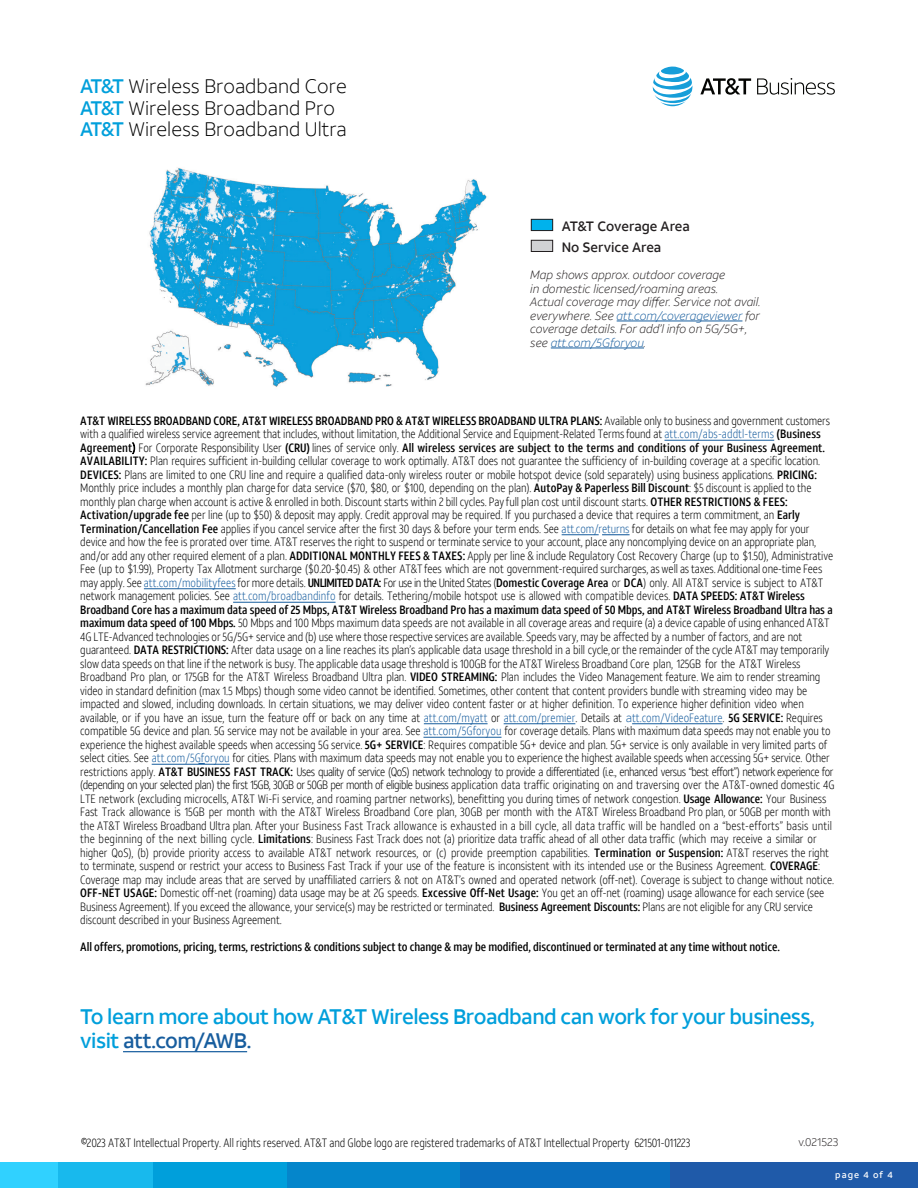
<style>
.page{position:relative;width:918px;height:1188px;background:#fff}
.page>*{position:absolute;margin:0;border:0;box-sizing:border-box;transform-origin:0 0}
.More_Info{font:500 21px/24px "ATT Aleck Sans";letter-spacing:-.025em;color:#009fdb}
.t1{font:300 19.5px/21.3px "ATT Aleck Sans";color:#000}
.t2{font:500 13.5px "ATT Aleck Sans";color:#231f20}
.More_Info-2{font:300 12px/13.5px "ATT Aleck Cd";letter-spacing:-.01em;color:#000}
.t3{font:italic 300 12px/13.5px "ATT Aleck Sans";color:#231f20}
.More_Info-3{font:500 12px "ATT Aleck Cd";letter-spacing:-.01em;color:#000}
.Legal{font:300 12px "ATT Aleck Cd";letter-spacing:-.01em;color:#000}
.t4{font:300 11.25px "ATT Aleck Sans";color:#231f20}
.t5{font:500 9px "ATT Aleck Sans";letter-spacing:.12em;color:#fff}
.s1{font-weight:500;color:#009fdb}
.s2{color:#175d9e}
.s3{font-weight:500}
.s4{font-family:"ATT Aleck Sans";color:#175d9e}
</style>
<div class="page">
<div style="left:669px;top:1163px;width:249px;height:25px;background:#1f5aa9"></div>
<div style="left:459px;top:1163px;width:211px;height:25px;background:#0a6ebe"></div>
<div style="left:287px;top:1163px;width:172px;height:25px;background:#0586cb"></div>
<div style="left:153px;top:1163px;width:134px;height:25px;background:#009fdb"></div>
<div style="left:57px;top:1163px;width:96px;height:25px;background:#18b9ed"></div>
<div style="left:0;top:1162px;width:57px;height:26px;background:#30d1ff"></div>
<svg style="left:700px;top:78px;width:135px;height:17px"></svg>
<svg style="left:653px;top:67px;width:39px;height:39px"></svg>
<hr style="left:617px;top:321px;width:125px;height:1px;background:#175d9e">
<hr style="left:551px;top:348px;width:93px;height:1px;background:#175d9e">
<div style="left:531px;top:240px;width:22px;height:12px;background:#d1d2d4"></div>
<div style="left:531px;top:240px;width:22px;height:12px;border:1px solid #231f20"></div>
<div style="left:531px;top:219px;width:22px;height:12px;background:#00b2ec"></div>
<div style="left:531px;top:219px;width:22px;height:12px;border:1px solid #231f20"></div>
<img style="left:145px;top:167px;width:342px;height:220px">
<hr style="left:665px;top:440px;width:109px;height:1px;background:#175d9e">
<hr style="left:562px;top:534px;width:37px;height:1px;background:#175d9e">
<svg style="left:602px;top:534px;width:28px;height:1px"></svg>
<hr style="left:144px;top:588px;width:92px;height:1px;background:#175d9e">
<hr style="left:233px;top:602px;width:103px;height:1px;background:#175d9e">
<hr style="left:424px;top:723px;width:64px;height:1px;background:#175d9e">
<hr style="left:504px;top:723px;width:71px;height:1px;background:#175d9e">
<hr style="left:632px;top:723px;width:91px;height:1px;background:#175d9e">
<hr style="left:423px;top:737px;width:79px;height:1px;background:#175d9e">
<hr style="left:152px;top:764px;width:78px;height:1px;background:#175d9e">
<hr style="left:123px;top:1051px;width:124px;height:1px;background:#175d9e">
<h2 class="t1" style="left:80px;top:76px;width:268px"><span class="s1">AT&amp;T</span> Wireless Broadband Core<br><span class="s1">AT&amp;T</span> Wireless Broadband Pro<br><span class="s1">AT&amp;T</span> Wireless Broadband Ultra</h2>
<p class="t2" style="left:562px;top:217px;width:130px">AT&amp;T Coverage Area</p>
<p class="t2" style="left:562px;top:238px;width:101px">No Service Area</p>
<p class="t3" style="left:530px;top:268px;width:232px">Map shows approx. outdoor coverage<br>in domestic licensed/roaming areas.<br>Actual coverage may differ. Service not avail. everywhere. See <span class="s2">att.com/coverageviewer</span> for coverage details. For add’l info on 5G/5G+, see <span class="s2">att.com/5Gforyou</span>.</p>
<p class="More_Info-2" style="left:80px;top:414px;width:756px"><span class="s3">AT&amp;T WIRELESS BROADBAND CORE, AT&amp;T WIRELESS BROADBAND PRO &amp; AT&amp;T WIRELESS BROADBAND ULTRA PLANS:</span> Available only to business and government customers with a qualified wireless service agreement that includes, without limitation, the Additional Service and Equipment-Related Termsfound at <span class="s2">att.com/abs-addtl-terms</span> <span class="s3">(Business Agreement</span>.) For Corporate Responsibility User <span class="s3">(CRU)</span> lines of service only. <span class="s3">All wireless services are subject to the terms and conditions of your Business Agreement.<br>AVAILABILITY:</span> Plan requires sufficient in-building cellular coverage to work optimally. AT&amp;T does not guarantee the sufficiency of in-building coverage at a specific location.<br><span class="s3">DEVICES:</span> Plans are limited to one CRU line and require a qualified data-only wireless router or mobile hotspot device (sold separately) using business applications. <span class="s3">PRICING:<br></span>Monthly price includes a monthly plan charge for data service ($70, $80, or $100, depending on the plan). <span class="s3">AutoPay &amp; Paperless Bill Discount</span>: $5 discount is applied to the monthly plan charge when account is active &amp; enrolled in both. Discount starts within 2 bill cycles. Pay full plan cost until discount starts. <span class="s3">OTHER RESTRICTIONS &amp; FEES:<br>Activation/upgrade fee</span> per line (up to $50) &amp; deposit may apply. Credit approval may be required. If you purchased a device that requires a term commitment, an <span class="s3">Early Termination/Cancellation Fee</span> applies if you cancel service after the first 30 days &amp; before your term ends. See <span class="s2">att.com/returns</span> for details on what fee may apply for your device and how the fee is prorated over time. AT&amp;T reserves the right to suspend or terminate service to your account, place any noncomplying device on an appropriate plan, and/or add any other required element of a plan. <span class="s3">ADDITIONAL MONTHLY FEES &amp; TAXES:</span> Apply per line &amp; include Regulatory Cost Recovery Charge (up to $1.50), Administrative Fee (up to $1.99), Property Tax Allotment surcharge ($0.20-$0.45) &amp; other AT&amp;T fees which are not government-required surcharges, as well as taxes. Additional one-time Fees may apply. See <span class="s2">att.com/mobilityfees</span> for more details. <span class="s3">UNLIMITED DATA:</span> For use in the United States (<span class="s3">Domestic Coverage Area</span> or <span class="s3">DCA</span>) only. All AT&amp;T service is subject to AT&amp;T network management policies. See <span class="s2">att.com/broadbandinfo</span> for details. Tethering/mobile hotspot use is allowed with compatible devices. <span class="s3">DATA SPEEDS: AT&amp;T Wireless Broadband Core has a maximum data speed of 25 Mbps, AT&amp;T Wireless Broadband Pro has a maximum data speed of 50 Mbps, and AT&amp;T Wireless Broadband Ultra has a maximum data speed of 100 Mbps.</span> 50 Mbps and 100 Mbps maximum data speeds are not available in all coverage areas and require (a) a device capable of using enhanced AT&amp;T 4G LTE-Advanced technologies or 5G/5G+ service and (b) use where those respective services are available. Speeds vary, may be affected by a number of factors, and are not guaranteed. <span class="s3">DATA RESTRICTIONS:</span> After data usage on a line reaches its plan’s applicable data usage threshold in a bill cycle, or the remainder of the cycle AT&amp;T may temporarily slow data speeds on that line if the network is busy. The applicable data usage threshold is 100GB for the AT&amp;T Wireless Broadband Core plan, 125GB for the AT&amp;T Wireless Broadband Pro plan, or 175GB for the AT&amp;T Wireless Broadband Ultra plan. <span class="s3">VIDEO STREAMING:</span> Plan includes the Video Management feature. We aim to render streaming video in standard definition (max 1.5 Mbps) though some video cannot be identified. Sometimes, other content that content providers bundle with streaming video may be impacted and slowed, including downloads. In certain situations, we may deliver video content faster or at higher definition. To experience higher definition video when available, or if you have an issue, turn the feature off or back on any time at <span class="s2">att.com/myatt</span> or <span class="s2">att.com/premier</span>. Details at <span class="s4">a</span><span class="s2">tt.com/VideoFeature</span>. <span class="s3">5G SERVICE:</span> Requires compatible 5G device and plan. 5G service may not be available in your area. See <span class="s2">att.com/5Gforyou</span> for coverage details. Plans with maximum data speeds may not enable you to experience the highest available speeds when accessing 5G service. <span class="s3">5G+ SERVICE</span>: Requires compatible 5G+ device and plan. 5G+ service is only available in very limited parts of select cities. See <span class="s2">att.com/5Gforyou</span> for cities. Plans with maximum data speeds may not enable you to experience the highest available speeds when accessing 5G+ service. Other restrictions apply. <span class="s3">AT&amp;T BUSINESS FAST TRACK:</span> Uses quality of service (QoS) network technology to provide a differentiated (i.e., enhanced versus “best effort”) network experience for (depending on your selected plan) the first 15GB, 30GB or 50GB per month of eligible business application data traffic originating on and traversing over the AT&amp;T-owned domestic 4G LTE network (excluding microcells, AT&amp;T Wi-Fi service, and roaming partner networks), benefitting you during times of network congestion. <span class="s3">Usage Allowance:</span> Your Business Fast Track allowance is 15GB per month with the AT&amp;T Wireless Broadband Core plan, 30GB per month with the AT&amp;T Wireless Broadband Pro plan, or 50GB per month with the AT&amp;T Wireless Broadband Ultra plan. After your Business Fast Track allowance is exhausted in a bill cycle, all data traffic will be handled on a “best-efforts” basis until the beginning of the next billing cycle. <span class="s3">Limitations</span>: Business Fast Track does not (a) prioritize data traffic ahead of all other data traffic (which may receive a similar or higher QoS), (b) provide priority access to available AT&amp;T network resources, or (c) provide preemption capabilities. <span class="s3">Termination or Suspension:</span> AT&amp;T reserves the right to terminate, suspend or restrict your access to Business Fast Track if your use of the feature is inconsistent with its intended use or the Business Agreement. <span class="s3">COVERAGE</span>:<br>Coverage map may include areas that are served by unaffiliated carriers &amp; not on AT&amp;T’s owned and operated network (off-net). Coverage is subject to change without notice.<br><span class="s3">OFF-NET USAGE:</span> Domestic off-net (roaming) data usage may be at 2G speeds. <span class="s3">Excessive Off-Net Usage:</span> You get an off-net (roaming) usage allowance for each service (see Business Agreement). If you exceed the allowance, your service(s) may be restricted or terminated. <span class="s3">Business Agreement Discounts:</span> Plans are not eligible for any CRU service discount described in your Business Agreement.</p>
<p class="More_Info-3" style="left:80px;top:939px;width:701px">All offers, promotions, pricing, terms, restrictions &amp; conditions subject to change &amp; may be modified, discontinued or terminated at any time without notice.</p>
<p class="More_Info" style="left:80px;top:1005px;width:736px">To learn more about how AT&amp;T Wireless Broadband can work for your business, visit <span class="s2">att.com/AWB.</span></p>
<p class="Legal" style="left:81px;top:1135px;width:611px">©2023 AT&amp;T Intellectual Property. All rights reserved. AT&amp;T and Globe logo are registered trademarks of AT&amp;T Intellectual Property 621501-011223</p>
<p class="t4" style="left:799px;top:1135px;width:41px">v.021523</p>
<p class="t5" style="left:835px;top:1169px;width:59px">page 4 of 4</p>
</div>
